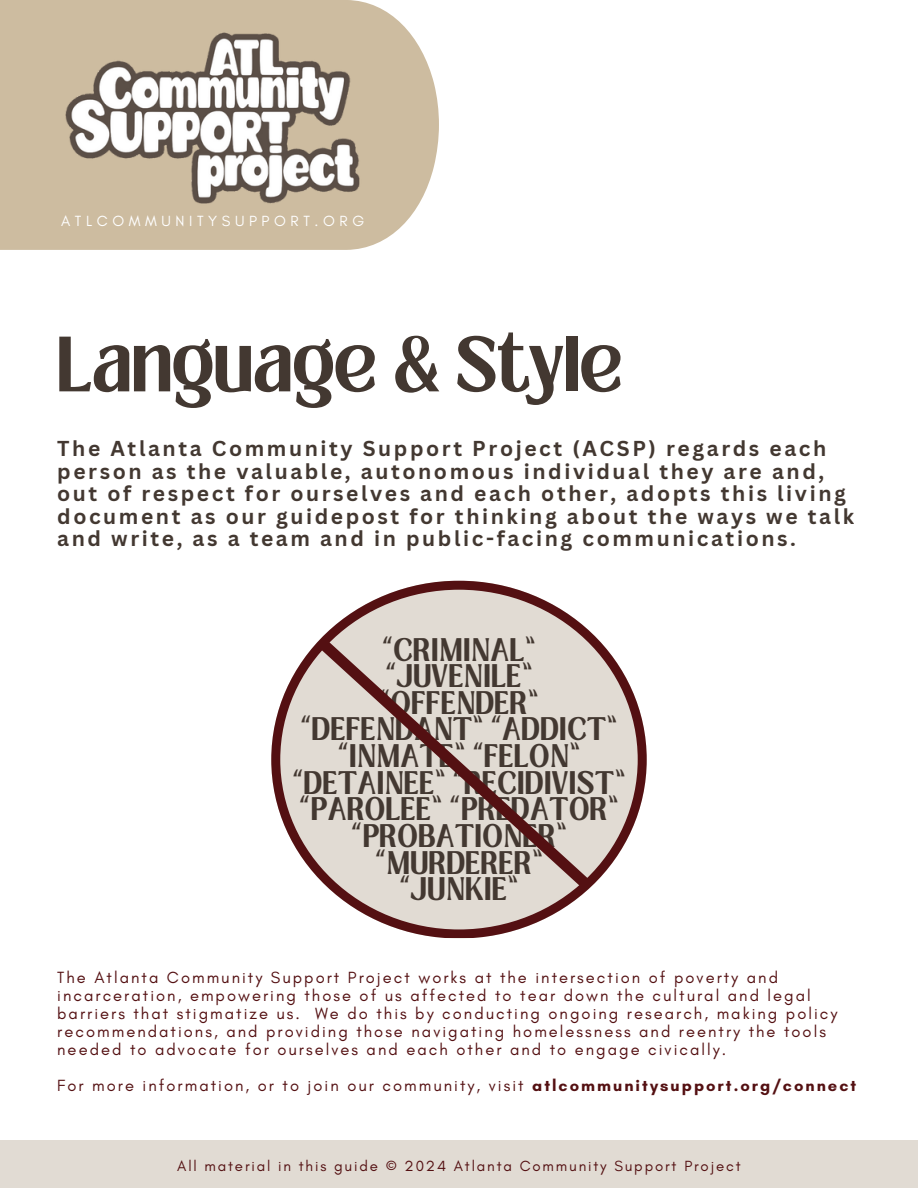
<style>
.page{position:relative;width:918px;height:1188px;background:#fff}
.page>*{position:absolute;margin:0;border:0;box-sizing:border-box;transform-origin:0 0}
.t1{font:700 60px "Loubag";color:#433831}
.t2{font:700 25.05px/26.7px "Loubag";letter-spacing:.02em;color:#433831;text-align:center}
.t3{font:700 21px/22.5px "Canva Sans";letter-spacing:.125em;color:#433831}
.t4{font:16.5px/18px "Glacial Indifference";letter-spacing:.125em;color:#541012}
.t5{font:15px "Glacial Indifference";letter-spacing:.125em;color:#541012}
.t6{font:15px "Glacial Indifference";letter-spacing:.305em;color:#fff}
.s1{font-weight:700}
</style>
<div class="page">
<svg style="left:0;top:0;width:439px;height:250px;background:#d1c2a9"></svg>
<img style="left:57px;top:26px;width:311px;height:186px">
<svg style="left:271px;top:581px;width:376px;height:357px"></svg>
<svg style="left:309px;top:630px;width:292px;height:270px;background:#d7cdc6"></svg>
<div style="left:0;top:1141px;width:918px;height:47px;background:#e1dbd3"></div>
<p class="t6" style="left:61px;top:211px;width:305px">ATLCOMMUNITYSUPPORT.ORG</p>
<h3 class="t1" style="left:57px;top:316px;width:566px">Language &amp; Style</h3>
<h4 class="t3" style="left:57px;top:437px;width:798px">The Atlanta Community Support Project (ACSP) regards each person as the valuable, autonomous individual they are and, out of respect for ourselves and each other, adopts this living document as our guidepost for thinking about the ways we talk and write, as a team and in public-facing communications.</h4>
<h5 class="t2" style="left:292px;top:637px;width:335px">“CRIMINAL”<br>“JUVENILE”<br>“OFFENDER” “DEFENDANT” “ADDICT” “INMATE” “FELON” “DETAINEE” “RECIDIVIST” “PAROLEE” “PREDATOR” “PROBATIONER” “MURDERER”<br>“JUNKIE”</h5>
<h1 class="t4" style="left:57px;top:968px;width:782px">The Atlanta Community Support Project works at the intersection of poverty and incarceration, empowering those of us affected to tear down the cultural and legal barriers that stigmatize us. We do this by conducting ongoing research, making policy recommendations, and providing those navigating homelessness and reentry the tools needed to advocate for ourselves and each other and to engage civically.</h1>
<h2 class="t4" style="left:57px;top:1076px;width:801px">For more information, or to join our community, visit <span class="s1">atlcommunitysupport.org/connect</span></h2>
<h4 class="t5" style="left:177px;top:1157px;width:565px">All material in this guide © 2024 Atlanta Community Support Project</h4>
</div>
